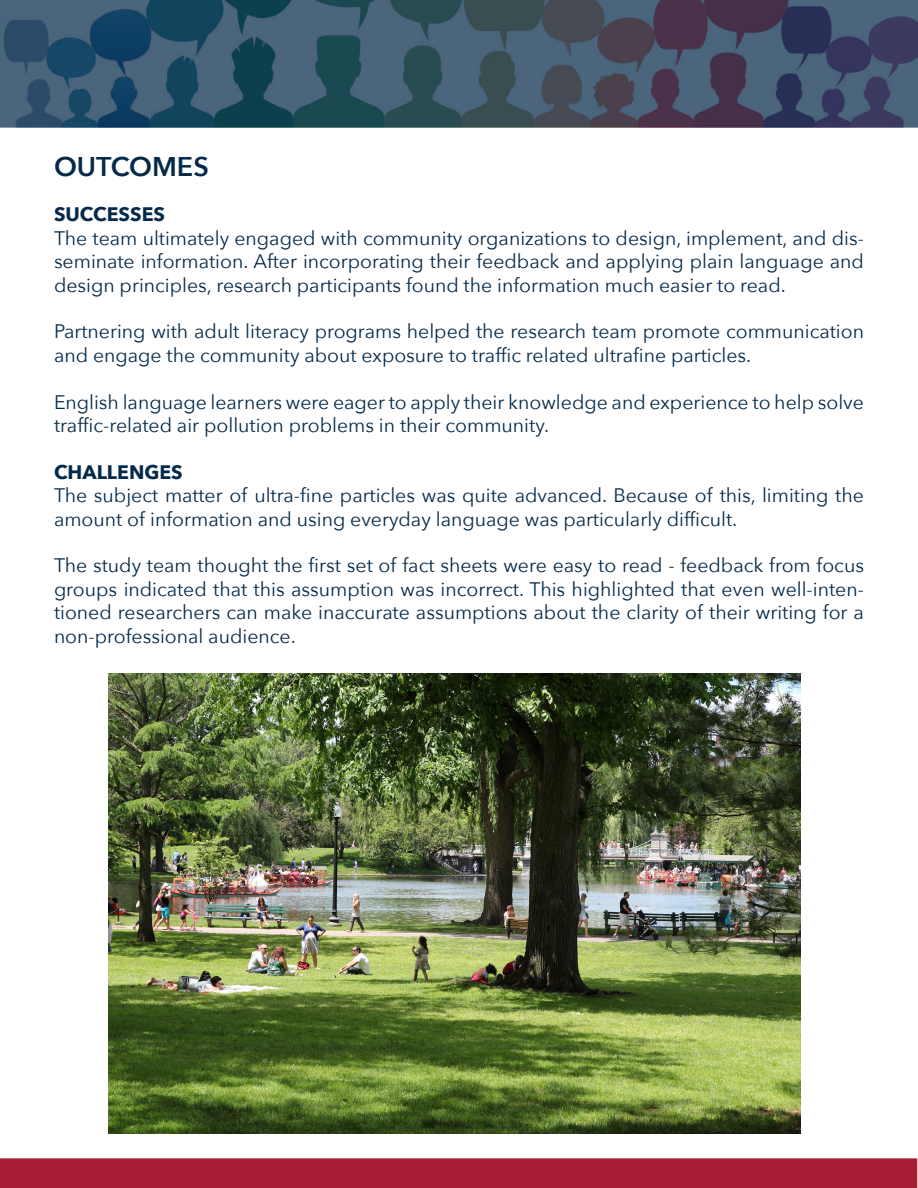
<style>
.page{position:relative;width:918px;height:1188px;background:#fff}
.page>*{position:absolute;margin:0;border:0;box-sizing:border-box;transform-origin:0 0}
.t1{font:600 27px "Avenir Next";color:#052a49}
.t2{font:19.5px/23.4px "Avenir Next";color:#052a49}
.t3{font:700 19.5px "Avenir Next";color:#052a49}
</style>
<div class="page">
<div style="left:0;top:1158px;width:918px;height:30px;background:#a71d34"></div>
<img style="left:0;top:0;width:918px;height:127px">
<img style="left:109px;top:673px;width:691px;height:461px">
<p class="t1" style="left:54px;top:144px;width:156px">OUTCOMES</p>
<p class="t3" style="left:54px;top:198px;width:113px">SUCCESSES</p>
<p class="t2" style="left:54px;top:225px;width:812px;text-align:justify">The team ultimately engaged with community organizations to design, implement, and dis&shy;seminate information. After incorporating their feedback and applying plain language and design principles, research participants found the information much easier to read.</p>
<p class="t2" style="left:54px;top:319px;width:812px">Partnering with adult literacy programs helped the research team promote communication and engage the community about exposure to traffic related ultrafine particles.</p>
<p class="t2" style="left:54px;top:389px;width:812px">English language learners were eager to apply their knowledge and experience to help solve traffic-related air pollution problems in their community.</p>
<p class="t3" style="left:54px;top:455px;width:130px">CHALLENGES</p>
<p class="t2" style="left:54px;top:483px;width:812px">The subject matter of ultra-fine particles was quite advanced. Because of this, limiting the amount of information and using everyday language was particularly difficult.</p>
<p class="t2" style="left:54px;top:553px;width:812px;text-align:justify">The study team thought the first set of fact sheets were easy to read - feedback from focus groups indicated that this assumption was incorrect. This highlighted that even well-inten&shy;tioned researchers can make inaccurate assumptions about the clarity of their writing for a non-professional audience.</p>
</div>
